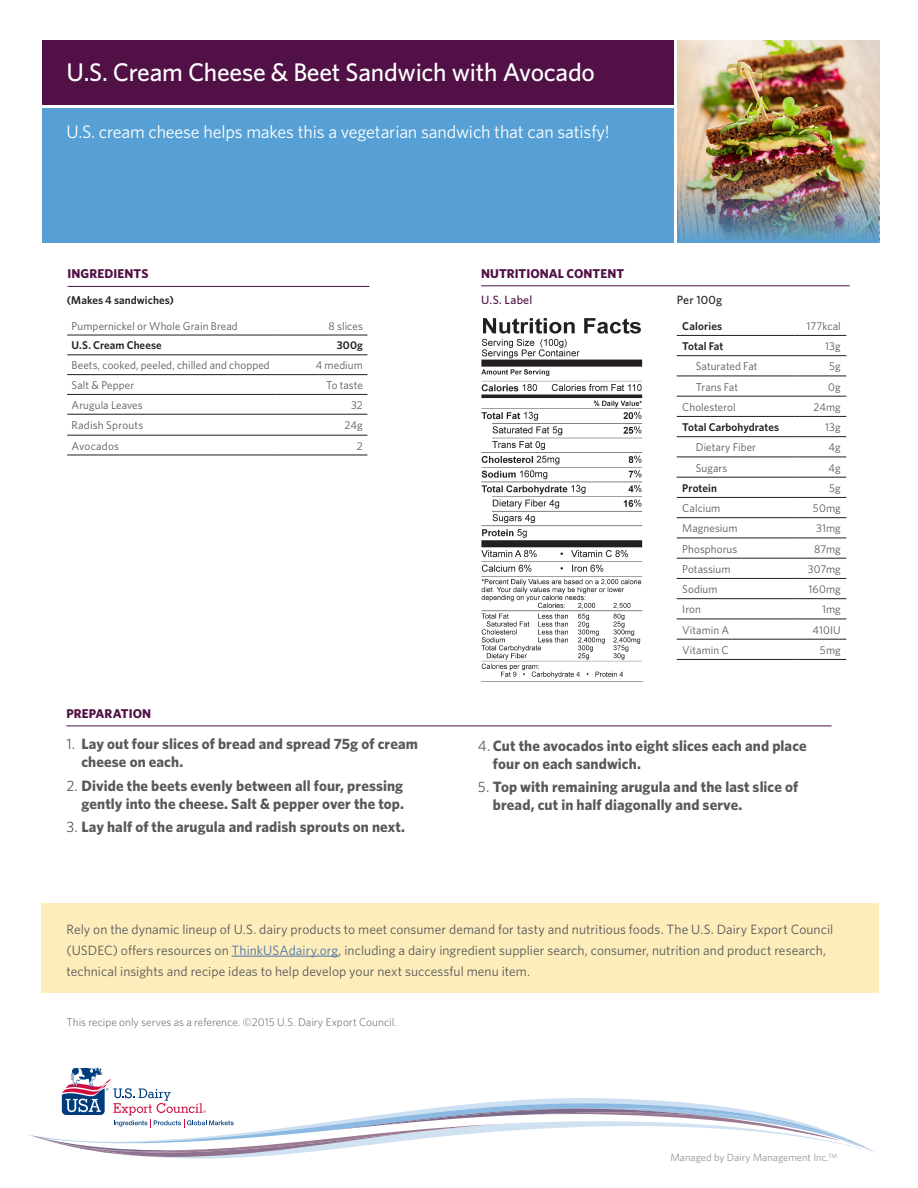
<style>
.page{position:relative;width:918px;height:1188px;background:#fff}
.page>*{position:absolute;margin:0;border:0;box-sizing:border-box;transform-origin:0 0}
.t1{font:500 25.5px "Whitney";letter-spacing:-.01em;color:#fff}
.Signoff{font:18px "Whitney";letter-spacing:-.01em;color:#fff}
.t2{font:700 15px/18px "Whitney";letter-spacing:.005em;color:#57585a}
.Signoff-2{font:13.5px/21px "Whitney";letter-spacing:.005em;color:#57585a}
.Subhead{font:700 12.75px "Whitney";letter-spacing:.005em;color:#521146}
.Subhead-2{font:500 12px "Whitney";letter-spacing:.02em;color:#521146}
.Subhead-3{font:500 12px "Whitney";letter-spacing:.02em;color:#231f20}
.Table_Header{font:11.25px "Whitney";letter-spacing:.005em;color:#57585a}
.Table_Header-2{font:600 11.25px "Whitney";letter-spacing:.01em;color:#231f20}
.Body__L2{font:300 11.25px "Whitney";color:#57585a}
.t3{font:10.5px "Whitney";color:#939598}
.s1{font-weight:400}
.s2{color:#4d72ac}
</style>
<div class="page">
<div style="left:42px;top:108px;width:631px;height:135px;background:#56a0d5"></div>
<div style="left:42px;top:40px;width:631px;height:65px;background:#521146"></div>
<img style="left:678px;top:40px;width:201px;height:111px">
<img style="left:678px;top:151px;width:201px;height:92px">
<svg style="left:31px;top:1068px;width:845px;height:91px"></svg>
<div style="left:42px;top:903px;width:837px;height:90px;background:#fdedba"></div>
<hr style="left:232px;top:956px;width:107px;height:1px;background:#4d72ac">
<svg style="left:367px;top:334px;width:1px;height:122px"></svg>
<hr style="left:67px;top:335px;width:210px;height:1px;background:#231f20">
<hr style="left:277px;top:335px;width:90px;height:1px;background:#231f20">
<hr style="left:67px;top:354px;width:210px;height:1px;background:#231f20">
<hr style="left:277px;top:354px;width:90px;height:1px;background:#231f20">
<hr style="left:67px;top:374px;width:210px;height:1px;background:#231f20">
<hr style="left:277px;top:374px;width:90px;height:1px;background:#231f20">
<hr style="left:67px;top:394px;width:210px;height:1px;background:#231f20">
<hr style="left:277px;top:394px;width:90px;height:1px;background:#231f20">
<hr style="left:67px;top:414px;width:210px;height:1px;background:#231f20">
<hr style="left:277px;top:414px;width:90px;height:1px;background:#231f20">
<hr style="left:67px;top:435px;width:210px;height:1px;background:#231f20">
<hr style="left:277px;top:435px;width:90px;height:1px;background:#231f20">
<hr style="left:67px;top:455px;width:210px;height:1px;background:#231f20">
<hr style="left:277px;top:455px;width:90px;height:1px;background:#231f20">
<hr style="left:68px;top:286px;width:301px;height:1px;background:#521146">
<hr style="left:66px;top:726px;width:766px;height:1px;background:#521146">
<img style="left:481px;top:318px;width:161px;height:361px">
<hr style="left:481px;top:285px;width:369px;height:1px;background:#521146">
<svg style="left:677px;top:356px;width:169px;height:303px"></svg>
<hr style="left:677px;top:335px;width:117px;height:1px;background:#231f20">
<hr style="left:794px;top:335px;width:52px;height:1px;background:#231f20">
<hr style="left:677px;top:355px;width:117px;height:1px;background:#231f20">
<hr style="left:794px;top:355px;width:52px;height:1px;background:#231f20">
<hr style="left:677px;top:376px;width:117px;height:1px;background:#231f20">
<hr style="left:794px;top:376px;width:52px;height:1px;background:#231f20">
<hr style="left:677px;top:396px;width:117px;height:1px;background:#231f20">
<hr style="left:794px;top:396px;width:52px;height:1px;background:#231f20">
<hr style="left:677px;top:416px;width:117px;height:1px;background:#231f20">
<hr style="left:794px;top:416px;width:52px;height:1px;background:#231f20">
<hr style="left:677px;top:436px;width:117px;height:1px;background:#231f20">
<hr style="left:794px;top:436px;width:52px;height:1px;background:#231f20">
<hr style="left:677px;top:457px;width:117px;height:1px;background:#231f20">
<hr style="left:794px;top:457px;width:52px;height:1px;background:#231f20">
<hr style="left:677px;top:477px;width:117px;height:1px;background:#231f20">
<hr style="left:794px;top:477px;width:52px;height:1px;background:#231f20">
<hr style="left:677px;top:497px;width:117px;height:1px;background:#231f20">
<hr style="left:794px;top:497px;width:52px;height:1px;background:#231f20">
<hr style="left:677px;top:517px;width:117px;height:1px;background:#231f20">
<hr style="left:794px;top:517px;width:52px;height:1px;background:#231f20">
<hr style="left:677px;top:538px;width:117px;height:1px;background:#231f20">
<hr style="left:794px;top:538px;width:52px;height:1px;background:#231f20">
<hr style="left:677px;top:558px;width:117px;height:1px;background:#231f20">
<hr style="left:794px;top:558px;width:52px;height:1px;background:#231f20">
<hr style="left:677px;top:578px;width:117px;height:1px;background:#231f20">
<hr style="left:794px;top:578px;width:52px;height:1px;background:#231f20">
<hr style="left:677px;top:598px;width:117px;height:1px;background:#231f20">
<hr style="left:794px;top:598px;width:52px;height:1px;background:#231f20">
<hr style="left:677px;top:619px;width:117px;height:1px;background:#231f20">
<hr style="left:794px;top:619px;width:52px;height:1px;background:#231f20">
<hr style="left:677px;top:639px;width:117px;height:1px;background:#231f20">
<hr style="left:794px;top:639px;width:52px;height:1px;background:#231f20">
<hr style="left:677px;top:659px;width:117px;height:1px;background:#231f20">
<hr style="left:794px;top:659px;width:52px;height:1px;background:#231f20">
<p class="t1" style="left:66px;top:55px;width:530px">U.S. Cream Cheese &amp; Beet Sandwich with Avocado</p>
<p class="Signoff" style="left:66px;top:120px;width:545px">U.S. cream cheese helps makes this a vegetarian sandwich that can satisfy!</p>
<p class="Subhead" style="left:68px;top:265px;width:82px">INGREDIENTS</p>
<p class="Subhead" style="left:481px;top:265px;width:145px">NUTRITIONAL CONTENT</p>
<p class="Table_Header-2" style="left:67px;top:293px;width:108px">(Makes 4 sandwiches)</p>
<p class="Subhead-2" style="left:481px;top:292px;width:53px">U.S. Label</p>
<p class="Table_Header" style="left:72px;top:318px;width:168px">Pumpernickel or Whole Grain Bread</p>
<p class="Table_Header" style="left:329px;top:318px;width:36px">8 slices</p>
<p class="Table_Header-2" style="left:72px;top:338px;width:92px">U.S. Cream Cheese</p>
<p class="Table_Header-2" style="left:337px;top:338px;width:27px">300g</p>
<p class="Table_Header" style="left:72px;top:358px;width:200px">Beets, cooked, peeled, chilled and chopped</p>
<p class="Table_Header" style="left:316px;top:358px;width:49px">4 medium</p>
<p class="Table_Header" style="left:72px;top:378px;width:64px">Salt &amp; Pepper</p>
<p class="Table_Header" style="left:326px;top:378px;width:38px">To taste</p>
<p class="Table_Header" style="left:72px;top:397px;width:73px">Arugula Leaves</p>
<p class="Table_Header" style="left:351px;top:397px;width:13px">32</p>
<p class="Table_Header" style="left:72px;top:418px;width:73px">Radish Sprouts</p>
<p class="Table_Header" style="left:345px;top:418px;width:20px">24g</p>
<p class="Table_Header" style="left:72px;top:438px;width:49px">Avocados</p>
<p class="Table_Header" style="left:357px;top:438px;width:8px">2</p>
<p class="Subhead-3" style="left:677px;top:292px;width:47px">Per 100g</p>
<p class="Table_Header-2" style="left:682px;top:318px;width:41px">Calories</p>
<p class="Table_Header" style="left:806px;top:318px;width:36px">177kcal</p>
<p class="Table_Header-2" style="left:682px;top:339px;width:43px">Total Fat</p>
<p class="Table_Header" style="left:825px;top:339px;width:17px">13g</p>
<p class="Table_Header" style="left:696px;top:359px;width:63px">Saturated Fat</p>
<p class="Table_Header" style="left:829px;top:359px;width:13px">5g</p>
<p class="Table_Header" style="left:696px;top:379px;width:44px">Trans Fat</p>
<p class="Table_Header" style="left:828px;top:379px;width:14px">0g</p>
<p class="Table_Header" style="left:682px;top:399px;width:55px">Cholesterol</p>
<p class="Table_Header" style="left:814px;top:399px;width:29px">24mg</p>
<p class="Table_Header-2" style="left:682px;top:420px;width:98px">Total Carbohydrates</p>
<p class="Table_Header" style="left:825px;top:420px;width:17px">13g</p>
<p class="Table_Header" style="left:696px;top:440px;width:62px">Dietary Fiber</p>
<p class="Table_Header" style="left:829px;top:440px;width:14px">4g</p>
<p class="Table_Header" style="left:696px;top:460px;width:33px">Sugars</p>
<p class="Table_Header" style="left:829px;top:460px;width:14px">4g</p>
<p class="Table_Header-2" style="left:682px;top:480px;width:36px">Protein</p>
<p class="Table_Header" style="left:829px;top:480px;width:13px">5g</p>
<p class="Table_Header" style="left:682px;top:501px;width:40px">Calcium</p>
<p class="Table_Header" style="left:813px;top:501px;width:29px">50mg</p>
<p class="Table_Header" style="left:682px;top:521px;width:57px">Magnesium</p>
<p class="Table_Header" style="left:816px;top:521px;width:26px">31mg</p>
<p class="Table_Header" style="left:682px;top:541px;width:57px">Phosphorus</p>
<p class="Table_Header" style="left:814px;top:541px;width:28px">87mg</p>
<p class="Table_Header" style="left:682px;top:561px;width:50px">Potassium</p>
<p class="Table_Header" style="left:808px;top:561px;width:34px">307mg</p>
<p class="Table_Header" style="left:682px;top:582px;width:37px">Sodium</p>
<p class="Table_Header" style="left:809px;top:582px;width:34px">160mg</p>
<p class="Table_Header" style="left:682px;top:602px;width:20px">Iron</p>
<p class="Table_Header" style="left:822px;top:602px;width:20px">1mg</p>
<p class="Table_Header" style="left:682px;top:622px;width:48px">Vitamin A</p>
<p class="Table_Header" style="left:813px;top:622px;width:30px">410IU</p>
<p class="Table_Header" style="left:682px;top:642px;width:48px">Vitamin C</p>
<p class="Table_Header" style="left:820px;top:642px;width:22px">5mg</p>
<p class="Subhead" style="left:66px;top:705px;width:86px">PREPARATION</p>
<p class="t2" style="left:81px;top:735px;width:338px;text-indent:-15px"><span class="s1">1.</span> Lay out four slices of bread and spread 75g of cream cheese on each.</p>
<p class="t2" style="left:66px;top:776px;width:339px;text-align:right"><span class="s1">2.</span> Divide the beets evenly between all four, pressing gently into the cheese. Salt &amp; pepper over the top.</p>
<p class="t2" style="left:66px;top:817px;width:340px"><span class="s1">3.</span> Lay half of the arugula and radish sprouts on next.</p>
<p class="t2" style="left:493px;top:736px;width:315px;text-indent:-15px"><span class="s1">4.</span> Cut the avocados into eight slices each and place four on each sandwich.</p>
<p class="t2" style="left:493px;top:778px;width:307px;text-indent:-15px"><span class="s1">5.</span> Top with remaining arugula and the last slice of bread, cut in half diagonally and serve.</p>
<p class="Signoff-2" style="left:66px;top:918px;width:768px">Rely on the dynamic lineup of U.S. dairy products to meet consumer demand for tasty and nutritious foods. The U.S. Dairy Export Council (USDEC) offers resources on <span class="s2">ThinkUSAdairy.org</span>, including a dairy ingredient supplier search, consumer, nutrition and product research, technical insights and recipe ideas to help develop your next successful menu item.</p>
<p class="Body__L2" style="left:66px;top:1014px;width:332px">This recipe only serves as a reference. ©2015 U.S. Dairy Export Council.</p>
<p class="t3" style="left:670px;top:1151px;width:168px">Managed by Dairy Management Inc.<sup>TM</sup></p>
</div>
